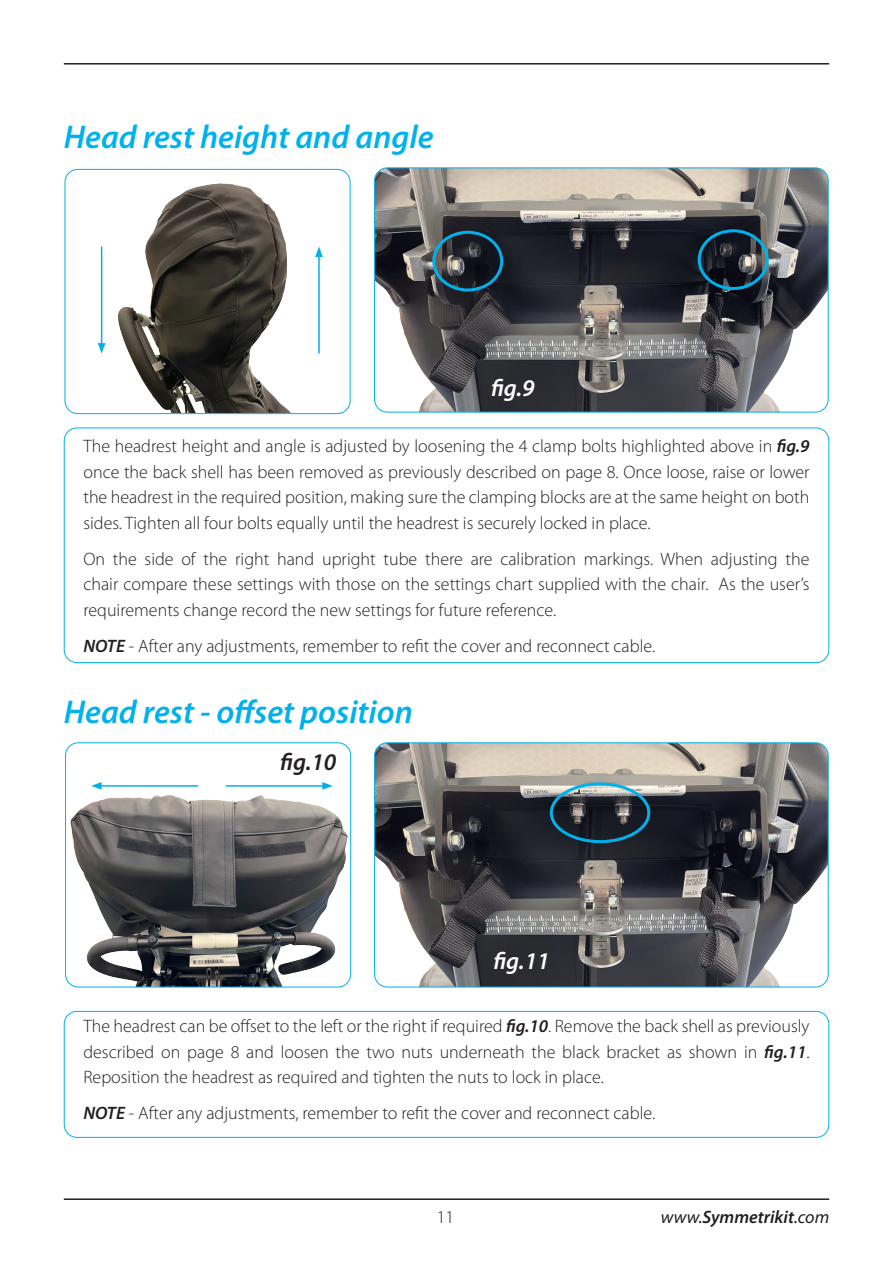
<style>
.page{position:relative;width:893px;height:1263px;background:#fff}
.page>*{position:absolute;margin:0;border:0;box-sizing:border-box;transform-origin:0 0}
.t1{font:italic 600 33px "Myriad Pro";color:#00b1ec}
.t2{font:italic 600 24px "Myriad Pro";color:#fff}
.t3{font:italic 600 24px "Myriad Pro";color:#231f20}
.basic_regular_text{font:300 18px/25.5px "Myriad Pro";color:#231f20;text-align:justify}
.t4{font:italic 600 18px "Myriad Pro";color:#231f20}
.s1{font-weight:600;font-style:italic}
.s2{font-weight:400}
</style>
<div class="page">
<hr style="left:64px;top:63px;width:765px;height:2px;background:#231f20">
<hr style="left:64px;top:1198px;width:765px;height:2px;background:#231f20">
<img style="left:118px;top:169px;width:233px;height:243px">
<div style="left:64px;top:428px;width:765px;height:235px;border:1px solid #00b1ec;border-radius:13px"></div>
<img style="left:375px;top:169px;width:453px;height:243px">
<div style="left:374px;top:167px;width:455px;height:245px;border:1px solid #00b1ec;border-radius:13px"></div>
<div style="left:432px;top:231px;width:71px;height:60px;border:3px solid #00b1ec;border-radius:50%"></div>
<div style="left:698px;top:229px;width:71px;height:61px;border:3px solid #00b1ec;border-radius:50%"></div>
<hr style="left:101px;top:246px;width:1px;height:99px;background:#00b1ec">
<svg style="left:98px;top:343px;width:7px;height:11px"></svg>
<div style="left:64px;top:1011px;width:765px;height:127px;border:1px solid #00b1ec;border-radius:13px"></div>
<img style="left:66px;top:785px;width:285px;height:202px">
<div style="left:65px;top:742px;width:286px;height:245px;border:1px solid #00b1ec;border-radius:13px"></div>
<img style="left:375px;top:744px;width:453px;height:243px">
<div style="left:374px;top:742px;width:455px;height:245px;border:1px solid #00b1ec;border-radius:13px"></div>
<div style="left:550px;top:782px;width:100px;height:61px;border:3px solid #00b1ec;border-radius:50%"></div>
<hr style="left:99px;top:785px;width:99px;height:2px;background:#00b1ec">
<svg style="left:91px;top:782px;width:11px;height:8px"></svg>
<hr style="left:226px;top:785px;width:99px;height:2px;background:#00b1ec">
<svg style="left:322px;top:782px;width:11px;height:8px"></svg>
<hr style="left:318px;top:255px;width:2px;height:99px;background:#00b1ec">
<svg style="left:315px;top:246px;width:8px;height:11px"></svg>
<div style="left:65px;top:169px;width:285px;height:245px;border:1px solid #00b1ec;border-radius:13px"></div>
<p class="t1" style="left:64px;top:116px;width:371px">Head rest height and angle</p>
<p class="t2" style="left:491px;top:373px;width:45px">fig.9</p>
<p class="basic_regular_text" style="left:83px;top:433px;width:728px">The headrest height and angle is adjusted by loosening the 4 clamp bolts highlighted above in <span class="s1">fig.9 </span>once the back shell has been removed as previously described on page 8. Once loose, raise or lower the headrest in the required position, making sure the clamping blocks are at the same height on both sides. Tighten all four bolts equally until the headrest is securely locked in place.</p>
<p class="basic_regular_text" style="left:83px;top:546px;width:728px">On the side of the right hand upright tube there are calibration markings. When adjusting the chair compare these settings with those on the settings chart supplied with the chair. As the user’s requirements change record the new settings for future reference.</p>
<p class="basic_regular_text" style="left:83px;top:633px;width:573px"><span class="s1">NOTE</span> - After any adjustments, remember to refit the cover and reconnect cable.</p>
<p class="t1" style="left:64px;top:691px;width:350px">Head rest - offset position</p>
<p class="t3" style="left:280px;top:747px;width:58px">fig.10</p>
<p class="t2" style="left:493px;top:946px;width:58px">fig.11</p>
<p class="basic_regular_text" style="left:83px;top:1013px;width:728px">The headrest can be offset to the left or the right if required <span class="s1">fig.10</span>. Remove the back shell as previously described on page 8 and loosen the two nuts underneath the black bracket as shown in <span class="s1">fig.11</span>.<br>Reposition the headrest as required and tighten the nuts to lock in place.</p>
<p class="basic_regular_text" style="left:83px;top:1100px;width:573px"><span class="s1">NOTE</span> - After any adjustments, remember to refit the cover and reconnect cable.</p>
<p class="basic_regular_text" style="left:437px;top:1204px;width:19px">11</p>
<p class="t4" style="left:661px;top:1205px;width:170px"><span class="s2">www.</span>Symmetrikit<span class="s2">.com</span></p>
</div>
